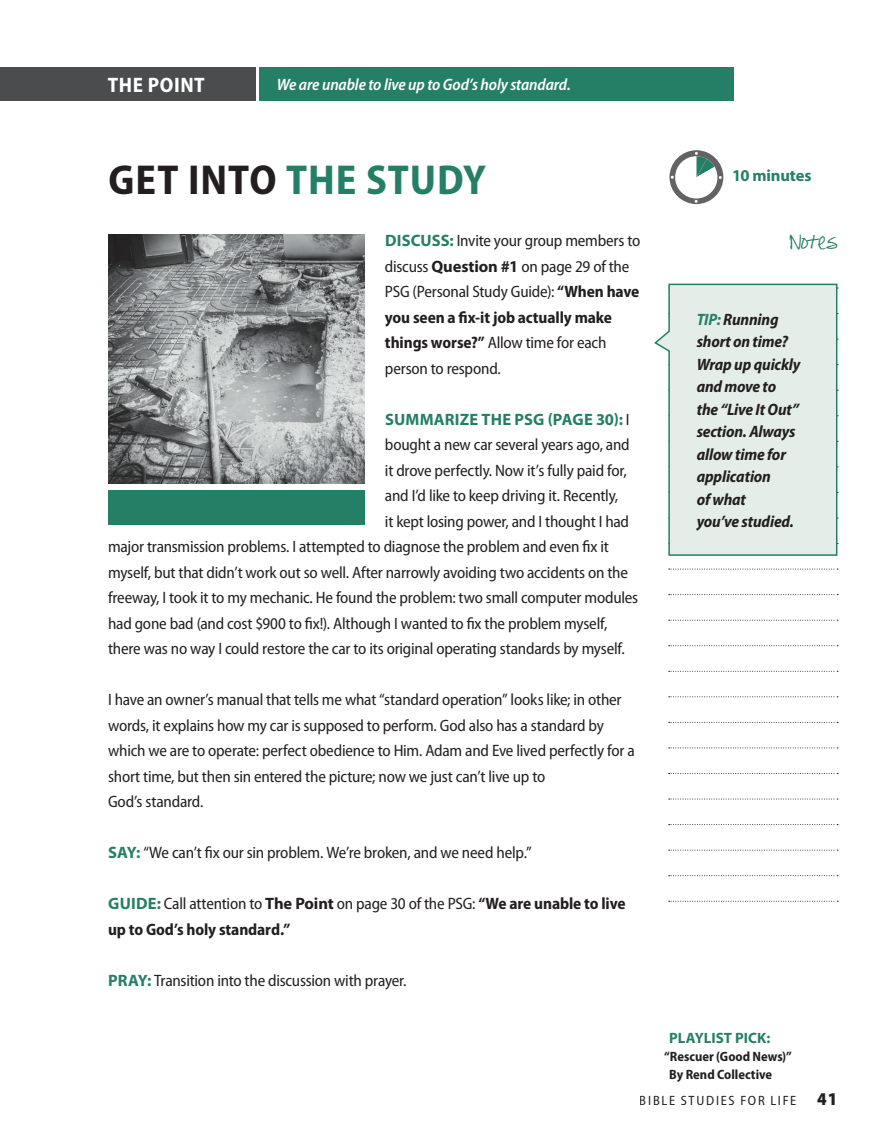
<style>
.page{position:relative;width:878px;height:1148px;background:#fff}
.page>*{position:absolute;margin:0;border:0;box-sizing:border-box;transform-origin:0 0}
.t1{font:700 semi-condensed 42px "Myriad Pro";letter-spacing:.02em;color:#257f66}
.t2{font:700 semi-condensed 21px "Myriad Pro";letter-spacing:.025em;color:#fff}
.t3{font:semi-condensed 16.5px/25.5px "Myriad Pro";letter-spacing:-.015em;color:#231f20}
.t4{font:italic 700 semi-condensed 16.5px/22.5px "Myriad Pro";letter-spacing:-.01em;color:#231f20}
.t5{font:700 semi-condensed 16.5px/25.5px "Myriad Pro";letter-spacing:-.005em;color:#231f20}
.t6{font:italic 600 semi-condensed 16.5px "Myriad Pro";letter-spacing:-.01em;color:#fff}
.t7{font:700 16.5px "Myriad Pro";letter-spacing:.005em;color:#257f66}
.t8{font:700 15px "Myriad Pro";color:#257f66}
.t9{font:15px "Pea Alesa";color:#257f66}
.t10{font:700 semi-condensed 13.5px/18px "Myriad Pro";color:#231f20}
.t11{font:semi-condensed 13.5px "Myriad Pro";letter-spacing:.125em;color:#231f20}
.s1{color:#231f20}
.s2{font-weight:700;font-stretch:normal;color:#257f66}
.s3{font-weight:700;font-stretch:normal}
.s4{font-weight:700}
.s5{font-weight:400;font-stretch:semi-condensed;color:#231f20}
.s6{font-stretch:normal;color:#257f66}
.s7{font-weight:400}
.s8{font-stretch:normal}
.s9{color:#257f66}
.s10{font-weight:900;font-size:18px}
</style>
<div class="page">
<svg style="left:668px;top:568px;width:170px;height:1px"></svg>
<svg style="left:668px;top:594px;width:170px;height:1px"></svg>
<svg style="left:668px;top:620px;width:170px;height:1px"></svg>
<svg style="left:668px;top:645px;width:170px;height:1px"></svg>
<svg style="left:668px;top:671px;width:170px;height:1px"></svg>
<svg style="left:668px;top:696px;width:170px;height:1px"></svg>
<svg style="left:668px;top:722px;width:170px;height:1px"></svg>
<svg style="left:668px;top:747px;width:170px;height:1px"></svg>
<svg style="left:668px;top:773px;width:170px;height:1px"></svg>
<svg style="left:668px;top:798px;width:170px;height:1px"></svg>
<svg style="left:668px;top:824px;width:170px;height:1px"></svg>
<svg style="left:668px;top:849px;width:170px;height:1px"></svg>
<svg style="left:668px;top:875px;width:170px;height:1px"></svg>
<svg style="left:668px;top:900px;width:170px;height:1px"></svg>
<div style="left:259px;top:68px;width:474px;height:33px;background:#257f66"></div>
<svg style="left:654px;top:283px;width:184px;height:273px"></svg>
<div style="left:108px;top:490px;width:256px;height:34px;background:#257f66"></div>
<svg style="left:669px;top:150px;width:54px;height:54px"></svg>
<img style="left:108px;top:234px;width:256px;height:250px">
<div style="left:0;top:68px;width:256px;height:33px;background:#4b4c4d"></div>
<p class="t2" style="left:108px;top:72px;width:98px">THE POINT</p>
<p class="t6" style="left:277px;top:75px;width:296px">We are unable to live up to God’s holy standard.</p>
<h1 class="t1" style="left:108px;top:152px;width:379px"><span class="s1">GET INTO</span> THE STUDY</h1>
<p class="t3" style="left:385px;top:227px;width:257px"><span class="s2">DISCUSS:</span> Invite your group members to discuss <span class="s3">Question #1</span> on page 29 of the PSG (Personal Study Guide): <span class="s4">“When have you seen a fix-it job actually make things worse?”</span> Allow time for each person to respond.</p>
<p class="t7" style="left:385px;top:408px;width:246px">SUMMARIZE THE PSG (PAGE 30): <span class="s5">I</span></p>
<p class="t3" style="left:385px;top:431px;width:246px">bought a new car several years ago, and</p>
<p class="t3" style="left:385px;top:457px;width:243px">it drove perfectly. Now it’s fully paid for,</p>
<p class="t3" style="left:385px;top:482px;width:235px">and I’d like to keep driving it. Recently,</p>
<p class="t3" style="left:385px;top:508px;width:246px">it kept losing power, and I thought I had</p>
<p class="t3" style="left:108px;top:533px;width:502px">major transmission problems. I attempted to diagnose the problem and even fix it</p>
<p class="t3" style="left:108px;top:559px;width:521px">myself, but that didn’t work out so well. After narrowly avoiding two accidents on the</p>
<p class="t3" style="left:108px;top:584px;width:531px">freeway, I took it to my mechanic. He found the problem: two small computer modules</p>
<p class="t3" style="left:108px;top:610px;width:501px">had gone bad (and cost $900 to fix!). Although I wanted to fix the problem myself,</p>
<p class="t3" style="left:108px;top:635px;width:518px">there was no way I could restore the car to its original operating standards by myself.</p>
<p class="t3" style="left:108px;top:686px;width:528px">I have an owner’s manual that tells me what “standard operation” looks like; in other words, it explains how my car is supposed to perform. God also has a standard by which we are to operate: perfect obedience to Him. Adam and Eve lived perfectly for a short time, but then sin entered the picture; now we just can’t live up to<br>God’s standard.</p>
<p class="t3" style="left:108px;top:839px;width:425px"><span class="s2">SAY:</span> “We can’t fix our sin problem. We’re broken, and we need help.”</p>
<p class="t5" style="left:108px;top:890px;width:519px"><span class="s6">GUIDE:</span> <span class="s7">Call attention to</span> <span class="s8">The Point</span> <span class="s7">on page 30 of the PSG:</span> “We are unable to live up to God’s holy standard.”</p>
<p class="t3" style="left:108px;top:967px;width:300px"><span class="s2">PRAY:</span> Transition into the discussion with prayer.</p>
<p class="t7" style="left:732px;top:165px;width:81px">10 minutes</p>
<p class="t9" style="left:790px;top:239px;width:49px">Notes</p>
<p class="t4" style="left:696px;top:307px;width:105px"><span class="s9">TIP:</span> Running short on time?<br>Wrap up quickly and move to the “Live It Out” section. Always allow time for application<br>of what<br>you’ve studied.</p>
<p class="t8" style="left:669px;top:1028px;width:103px">PLAYLIST PICK:</p>
<p class="t10" style="left:669px;top:1047px;width:124px;text-indent:-5px">“Rescuer (Good News)”<br>By Rend Collective</p>
<p class="t11" style="left:639px;top:1092px;width:199px">BIBLE STUDIES FOR LIFE <span class="s10">41</span></p>
</div>
